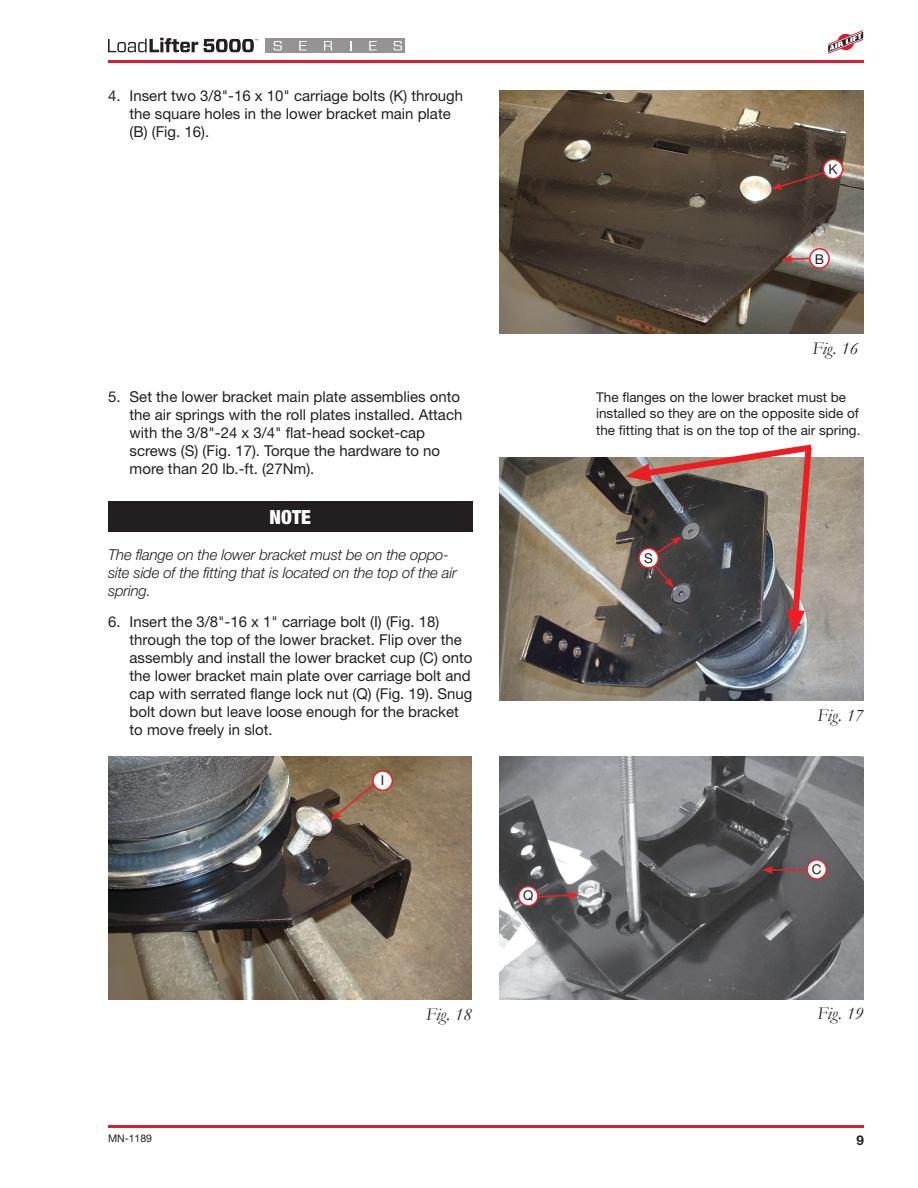
<style>
.page{position:relative;width:918px;height:1188px;background:#fff}
.page>*{position:absolute;margin:0;border:0;box-sizing:border-box;transform-origin:0 0}
.t1{font:900 condensed 19.5px "Helvetica Neue";color:#fff}
.t2{font:italic 18px "Garamond";color:#231f20}
.Hanging_indent{font:15px/18px "Helvetica Neue";color:#231f20}
.note_text{font:italic 300 15px/18px "Helvetica Neue";letter-spacing:-.01em;color:#231f20}
.t3{font:13.5px/16.5px "Helvetica Neue";color:#231f20}
.t4{font:700 13.5px "Helvetica Neue";color:#231f20}
.t5{font:10.5px "Helvetica Neue";color:#231f20}
</style>
<div class="page">
<hr style="left:108px;top:1125px;width:756px;height:3px;background:#db1e30">
<svg style="left:828px;top:30px;width:36px;height:24px"></svg>
<hr style="left:108px;top:60px;width:756px;height:3px;background:#db1e30">
<svg style="left:108px;top:38px;width:90px;height:14px"></svg>
<svg style="left:204px;top:39px;width:54px;height:13px"></svg>
<div style="left:265px;top:39px;width:140px;height:13px;background:#959394"></div>
<svg style="left:273px;top:41px;width:9px;height:9px"></svg>
<svg style="left:299px;top:41px;width:8px;height:9px"></svg>
<svg style="left:324px;top:41px;width:8px;height:9px"></svg>
<svg style="left:369px;top:41px;width:8px;height:9px"></svg>
<svg style="left:394px;top:41px;width:8px;height:9px"></svg>
<img style="left:500px;top:91px;width:363px;height:243px">
<svg style="left:772px;top:168px;width:64px;height:22px"></svg>
<div style="left:823px;top:159px;width:20px;height:20px;background:#fff;border-radius:50%"></div>
<div style="left:823px;top:159px;width:20px;height:20px;border:2px solid #ec2127;border-radius:50%"></div>
<svg style="left:782px;top:255px;width:28px;height:8px"></svg>
<div style="left:810px;top:249px;width:19px;height:19px;background:#fff;border-radius:50%"></div>
<div style="left:809px;top:248px;width:21px;height:21px;border:2px solid #ec2127;border-radius:50%"></div>
<div style="left:108px;top:501px;width:364px;height:31px;background:#231f20"></div>
<img style="left:500px;top:458px;width:363px;height:243px">
<svg style="left:625px;top:444px;width:193px;height:191px;background:#766562"></svg>
<img style="left:108px;top:756px;width:364px;height:244px">
<div style="left:373px;top:771px;width:19px;height:19px;background:#fff;border-radius:50%"></div>
<div style="left:372px;top:770px;width:21px;height:21px;border:2px solid #ec2127;border-radius:50%"></div>
<svg style="left:331px;top:783px;width:44px;height:37px;background:#8d6e54"></svg>
<img style="left:500px;top:756px;width:363px;height:243px">
<svg style="left:762px;top:866px;width:45px;height:8px"></svg>
<div style="left:807px;top:860px;width:19px;height:19px;background:#fff;border-radius:50%"></div>
<div style="left:806px;top:859px;width:21px;height:21px;border:2px solid #ec2127;border-radius:50%"></div>
<svg style="left:538px;top:892px;width:41px;height:7px"></svg>
<div style="left:519px;top:886px;width:19px;height:20px;background:#fff;border-radius:50%"></div>
<div style="left:518px;top:886px;width:21px;height:21px;border:2px solid #ec2127;border-radius:50%"></div>
<p class="Hanging_indent" style="left:130px;top:87px;width:335px;text-indent:-22px">4. Insert two 3/8"-16 x 10" carriage bolts (K) through the square holes in the lower bracket main plate (B) (Fig. 16).</p>
<p class="Hanging_indent" style="left:130px;top:387px;width:334px;text-indent:-22px">5. Set the lower bracket main plate assemblies onto the air springs with the roll plates installed. Attach with the 3/8"-24 x 3/4" flat-head socket-cap screws (S) (Fig. 17). Torque the hardware to no more than 20 lb.-ft. (27Nm).</p>
<p class="t1" style="left:270px;top:505px;width:43px">NOTE</p>
<p class="note_text" style="left:108px;top:545px;width:350px">The flange on the lower bracket must be on the oppo&shy;site side of the fitting that is located on the top of the air spring.</p>
<p class="Hanging_indent" style="left:130px;top:612px;width:344px;text-indent:-22px">6. Insert the 3/8"-16 x 1" carriage bolt (I) (Fig. 18) through the top of the lower bracket. Flip over the assembly and install the lower bracket cup (C) onto the lower bracket main plate over carriage bolt and cap with serrated flange lock nut (Q) (Fig. 19). Snug bolt down but leave loose enough for the bracket to move freely in slot.</p>
<p class="t3" style="left:381px;top:772px;width:5px">I</p>
<p class="t2" style="left:426px;top:1002px;width:48px">Fig. 18</p>
<p class="t3" style="left:523px;top:887px;width:12px">Q</p>
<p class="t3" style="left:828px;top:161px;width:11px">K</p>
<p class="t3" style="left:815px;top:250px;width:11px">B</p>
<p class="t2" style="left:812px;top:336px;width:48px">Fig. 16</p>
<p class="t3" style="left:596px;top:388px;width:266px">The flanges on the lower bracket must be installed so they are on the opposite side of the fitting that is on the top of the air spring.</p>
<p class="t3" style="left:644px;top:550px;width:10px">S</p>
<p class="t2" style="left:817px;top:703px;width:48px">Fig. 17</p>
<p class="t3" style="left:812px;top:861px;width:11px">C</p>
<p class="t2" style="left:817px;top:1002px;width:48px">Fig. 19</p>
<p class="t5" style="left:108px;top:1132px;width:46px">MN-1189</p>
<p class="t4" style="left:856px;top:1131px;width:9px">9</p>
</div>
